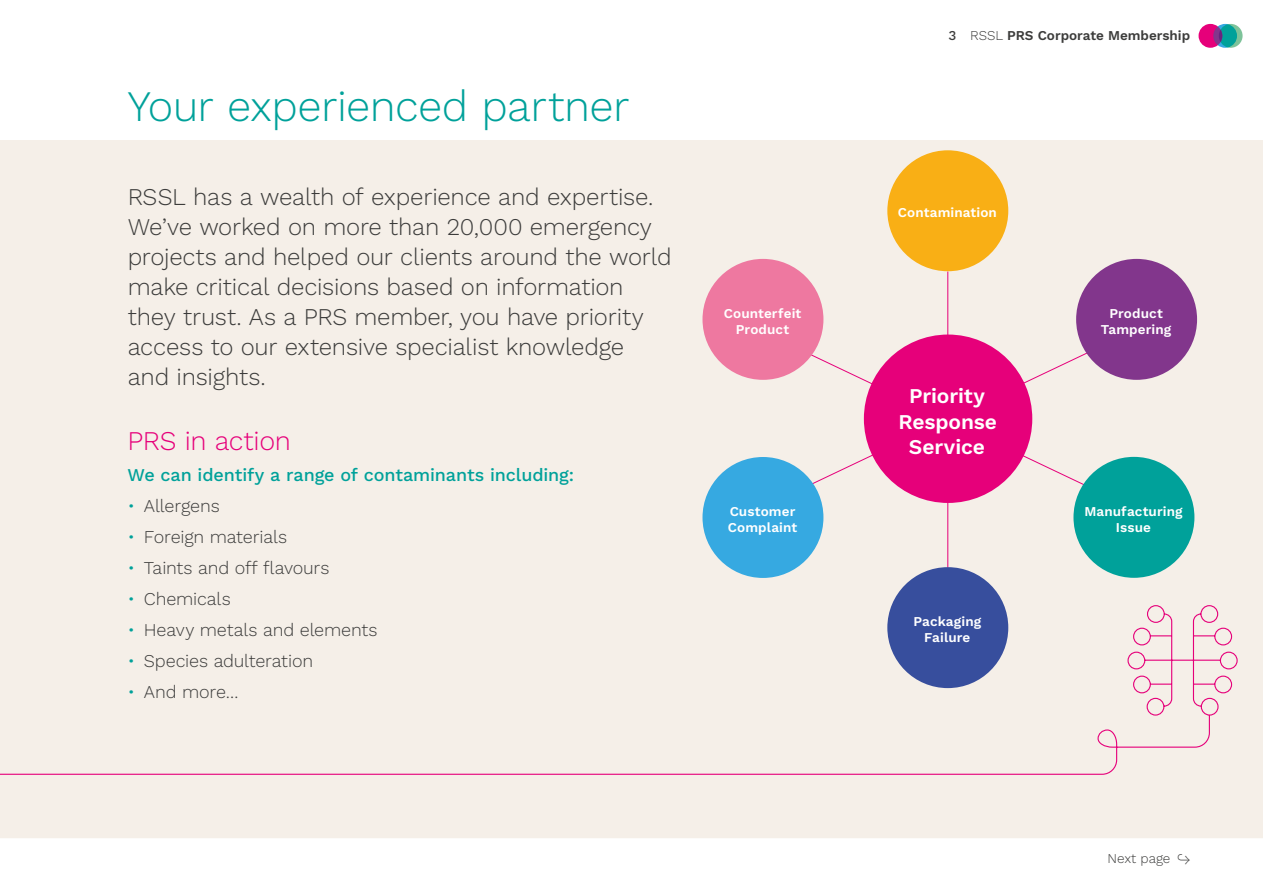
<style>
.page{position:relative;width:1263px;height:893px;background:#fff}
.page>*{position:absolute;margin:0;border:0;box-sizing:border-box;transform-origin:0 0}
.t1{font:43.5px "Work Sans";letter-spacing:-.015em;color:#00a19a}
.t2{font:27px "Work Sans";letter-spacing:-.015em;color:#e6007a}
.t3{font:24px/30px "Work Sans";letter-spacing:-.01em;color:#3c3c3b}
.t4{font:600 21px/25.2px "Work Sans";letter-spacing:-.005em;color:#fff;text-align:center}
.t5{font:18px "Work Sans";letter-spacing:-.01em;color:#3c3c3b}
.t6{font:500 18px "Work Sans";letter-spacing:-.005em;color:#00a19a}
.t7{font:600 13.5px/16.2px "Work Sans";letter-spacing:.005em;color:#fff;text-align:center}
.t8{font:600 13.5px "Work Sans";color:#3c3c3b}
.t9{font:13.5px "Work Sans";color:#3c3c3b}
.s1{color:#00a19a}
.s2{font-weight:500}
.s3{font-weight:400}
</style>
<div class="page">
<svg style="left:1198px;top:24px;width:44px;height:24px"></svg>
<div style="left:0;top:140px;width:1263px;height:698px;background:#f5efe8"></div>
<div style="left:0;top:604px;width:1238px;height:171px;background:#f5efe8"></div>
<hr style="left:947px;top:271px;width:1px;height:149px;background:#e6007a">
<hr style="left:947px;top:419px;width:1px;height:149px;background:#e6007a">
<div style="left:801px;top:349px;width:292px;height:141px;background:#f5efe8"></div>
<div style="left:864px;top:335px;width:168px;height:168px;background:#e6007a;border-radius:50%"></div>
<div style="left:887px;top:150px;width:121px;height:121px;background:#f9af15;border-radius:50%"></div>
<div style="left:1073px;top:457px;width:121px;height:121px;background:#00a19a;border-radius:50%"></div>
<div style="left:887px;top:567px;width:121px;height:121px;background:#374e9d;border-radius:50%"></div>
<div style="left:702px;top:457px;width:121px;height:121px;background:#36a9e1;border-radius:50%"></div>
<div style="left:702px;top:259px;width:121px;height:121px;background:#ee78a0;border-radius:50%"></div>
<div style="left:1076px;top:259px;width:121px;height:121px;background:#82368c;border-radius:50%"></div>
<h1 class="t1" style="left:128px;top:73px;width:503px">Your experienced partner</h1>
<p class="t3" style="left:128px;top:181px;width:545px">RSSL has a wealth of experience and expertise.<br>We’ve worked on more than 20,000 emergency projects and helped our clients around the world make critical decisions based on information they trust. As a PRS member, you have priority access to our extensive specialist knowledge and insights.</p>
<p class="t2" style="left:128px;top:421px;width:165px">PRS in action</p>
<p class="t6" style="left:128px;top:462px;width:448px">We can identify a range of contaminants including:</p>
<p class="t5" style="left:128px;top:493px;width:94px"><span class="s1">•</span> Allergens</p>
<p class="t5" style="left:128px;top:524px;width:161px"><span class="s1">•</span> Foreign materials</p>
<p class="t5" style="left:128px;top:555px;width:203px"><span class="s1">•</span> Taints and off flavours</p>
<p class="t5" style="left:128px;top:586px;width:105px"><span class="s1">•</span> Chemicals</p>
<p class="t5" style="left:128px;top:617px;width:252px"><span class="s1">•</span> Heavy metals and elements</p>
<p class="t5" style="left:128px;top:648px;width:187px"><span class="s1">•</span> Species adulteration</p>
<p class="t5" style="left:128px;top:679px;width:113px"><span class="s1">•</span> And more…</p>
<p class="t8" style="left:949px;top:25px;width:243px"><span class="s2">3</span> <span class="s3">RSSL</span> PRS Corporate Membership</p>
<p class="t7" style="left:898px;top:204px;width:101px">Contamination</p>
<p class="t7" style="left:724px;top:304px;width:79px">Counterfeit<br>Product</p>
<p class="t7" style="left:1101px;top:304px;width:72px">Product<br>Tampering</p>
<p class="t7" style="left:728px;top:502px;width:71px;text-align:left">Customer<br>Complaint</p>
<p class="t4" style="left:898px;top:383px;width:100px">Priority<br>Response<br>Service</p>
<p class="t7" style="left:913px;top:613px;width:69px">Packaging<br>Failure</p>
<p class="t7" style="left:1084px;top:502px;width:100px">Manufacturing<br>Issue</p>
<p class="t9" style="left:1107px;top:848px;width:84px">Next page ↪</p>
</div>
